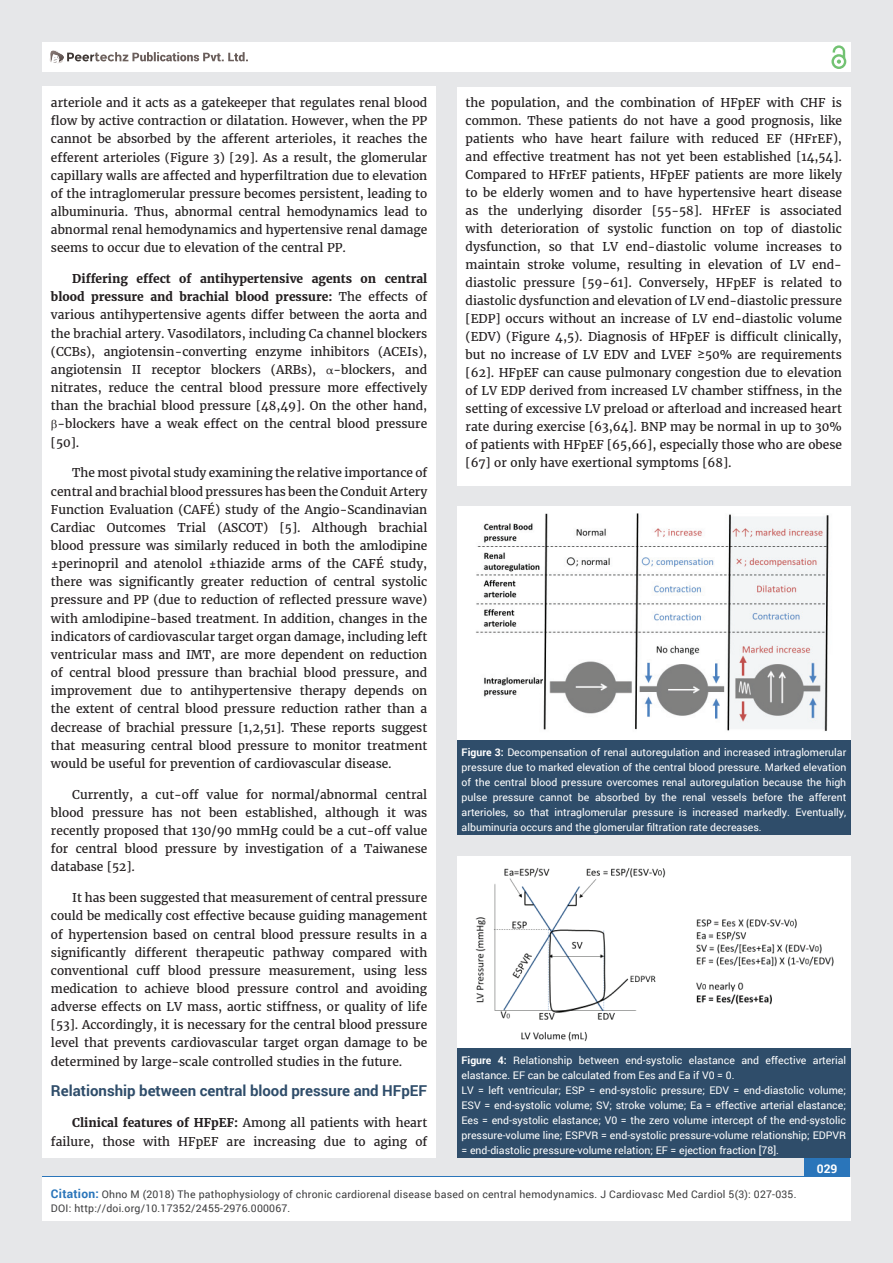
<style>
.page{position:relative;width:893px;height:1263px;background:#e6e7e9}
.page>*{position:absolute;margin:0;border:0;box-sizing:border-box;transform-origin:0 0}
.t1{font:700 15px "Roboto";color:#2f4d6a}
.t2{font:12px/18.1px "Merriweather";color:#231f20;text-align:justify}
.t3{font:700 12px "Merriweather";color:#231f20}
.t4{font:700 12px "Roboto";color:#fff}
.t5{font:10.5px/15px "Roboto";color:#fff;text-align:justify}
.t6{font:10.5px/13.5px "Roboto";letter-spacing:.02em;color:#3e3e3f}
.s1{font-weight:400}
.s2{font-family:"Sylfaen"}
.s3{font-weight:700}
.s4{font-weight:700;font-size:12px;color:#2a75ba}
</style>
<div class="page">
<div style="left:42px;top:43px;width:808px;height:29px;background:#fff"></div>
<div style="left:831px;top:54px;width:15px;height:15px;border:2px solid #72c272;border-radius:50%"></div>
<svg style="left:831px;top:45px;width:15px;height:19px"></svg>
<div style="left:804px;top:1157px;width:46px;height:43px;background:#2a75ba"></div>
<svg style="left:49px;top:50px;width:199px;height:14px"></svg>
<div style="left:42px;top:1177px;width:809px;height:43px;background:#fff"></div>
<div style="left:42px;top:87px;width:394px;height:1071px;background:#fff"></div>
<div style="left:457px;top:87px;width:393px;height:398px;background:#fff"></div>
<div style="left:457px;top:507px;width:393px;height:233px;background:#fff"></div>
<div style="left:457px;top:740px;width:393px;height:95px;background:#2f4d6a"></div>
<img style="left:476px;top:513px;width:353px;height:218px">
<div style="left:457px;top:856px;width:393px;height:192px;background:#fff"></div>
<div style="left:457px;top:1048px;width:393px;height:110px;background:#2f4d6a"></div>
<img style="left:475px;top:868px;width:359px;height:174px">
<p class="t2" style="left:51px;top:94px;width:378px">arteriole and it acts as a gatekeeper that regulates renal blood flow by active contraction or dilatation. However, when the PP cannot be absorbed by the afferent arterioles, it reaches the efferent arterioles (Figure 3) [29]. As a result, the glomerular capillary walls are affected and hyperfiltration due to elevation of the intraglomerular pressure becomes persistent, leading to albuminuria. Thus, abnormal central hemodynamics lead to abnormal renal hemodynamics and hypertensive renal damage seems to occur due to elevation of the central PP.</p>
<p class="t3" style="left:72px;top:271px;width:357px">Differing effect of antihypertensive agents on central</p>
<p class="t3" style="left:51px;top:290px;width:378px">blood pressure and brachial blood pressure: <span class="s1">The effects of</span></p>
<p class="t2" style="left:51px;top:306px;width:378px">various antihypertensive agents differ between the aorta and</p>
<p class="t2" style="left:51px;top:324px;width:378px">the brachial artery. Vasodilators, including Ca channel blockers</p>
<p class="t2" style="left:51px;top:342px;width:378px">(CCBs), angiotensin-converting enzyme inhibitors (ACEIs),</p>
<p class="t2" style="left:51px;top:361px;width:378px">angiotensin II receptor blockers (ARBs), <span class="s2">α</span>-blockers, and</p>
<p class="t2" style="left:51px;top:379px;width:378px">nitrates, reduce the central blood pressure more effectively</p>
<p class="t2" style="left:51px;top:397px;width:378px">than the brachial blood pressure [48,49]. On the other hand,</p>
<p class="t2" style="left:58px;top:415px;width:371px">-blockers have a weak effect on the central blood pressure</p>
<p class="t2" style="left:51px;top:433px;width:30px">[50].</p>
<p class="t2" style="left:51px;top:464px;width:378px;text-indent:21px">The most pivotal study examining the relative importance of central and brachial blood pressures has been the Conduit Artery Function Evaluation (CAFÉ) study of the Angio-Scandinavian Cardiac Outcomes Trial (ASCOT) [5]. Although brachial blood pressure was similarly reduced in both the amlodipine ±perinopril and atenolol ±thiazide arms of the CAFÉ study, there was significantly greater reduction of central systolic pressure and PP (due to reduction of reflected pressure wave) with amlodipine-based treatment. In addition, changes in the indicators of cardiovascular target organ damage, including left ventricular mass and IMT, are more dependent on reduction of central blood pressure than brachial blood pressure, and improvement due to antihypertensive therapy depends on the extent of central blood pressure reduction rather than a decrease of brachial pressure [1,2,51]. These reports suggest that measuring central blood pressure to monitor treatment would be useful for prevention of cardiovascular disease.</p>
<p class="t2" style="left:51px;top:785px;width:378px;text-indent:21px">Currently, a cut-off value for normal/abnormal central blood pressure has not been established, although it was recently proposed that 130/90 mmHg could be a cut-off value for central blood pressure by investigation of a Taiwanese database [52].</p>
<p class="t2" style="left:51px;top:889px;width:378px;text-indent:21px">It has been suggested that measurement of central pressure could be medically cost effective because guiding management of hypertension based on central blood pressure results in a significantly different therapeutic pathway compared with conventional cuff blood pressure measurement, using less medication to achieve blood pressure control and avoiding adverse effects on LV mass, aortic stiffness, or quality of life [53]. Accordingly, it is necessary for the central blood pressure level that prevents cardiovascular target organ damage to be determined by large-scale controlled studies in the future.</p>
<p class="t1" style="left:51px;top:1081px;width:378px">Relationship between central blood pressure and HFpEF</p>
<p class="t2" style="left:51px;top:1114px;width:378px;text-align:right"><span class="s3">Clinical features of HFpEF:</span> Among all patients with heart failure, those with HFpEF are increasing due to aging of</p>
<p class="t2" style="left:466px;top:94px;width:378px">the population, and the combination of HFpEF with CHF is common. These patients do not have a good prognosis, like patients who have heart failure with reduced EF (HFrEF), and effective treatment has not yet been established [14,54].<br>Compared to HFrEF patients, HFpEF patients are more likely to be elderly women and to have hypertensive heart disease as the underlying disorder [55-58]. HFrEF is associated with deterioration of systolic function on top of diastolic dysfunction, so that LV end-diastolic volume increases to maintain stroke volume, resulting in elevation of LV end&shy;diastolic pressure [59-61]. Conversely, HFpEF is related to diastolic dysfunction and elevation of LV end-diastolic pressure [EDP] occurs without an increase of LV end-diastolic volume (EDV) (Figure 4,5). Diagnosis of HFpEF is difficult clinically, but no increase of LV EDV and LVEF ≥50% are requirements [62]. HFpEF can cause pulmonary congestion due to elevation of LV EDP derived from increased LV chamber stiffness, in the setting of excessive LV preload or afterload and increased heart rate during exercise [63,64]. BNP may be normal in up to 30% of patients with HFpEF [65,66], especially those who are obese [67] or only have exertional symptoms [68].</p>
<p class="t5" style="left:462px;top:744px;width:386px"><span class="s3">Figure 3:</span> Decompensation of renal autoregulation and increased intraglomerular pressure due to marked elevation of the central blood pressure. Marked elevation of the central blood pressure overcomes renal autoregulation because the high pulse pressure cannot be absorbed by the renal vessels before the afferent arterioles, so that intraglomerular pressure is increased markedly. Eventually, albuminuria occurs and the glomerular filtration rate decreases.</p>
<p class="t5" style="left:461px;top:1052px;width:386px;text-align:left"><span class="s3">Figure 4:</span> Relationship between end-systolic elastance and effective arterial elastance. EF can be calculated from Ees and Ea if V0 = 0.<br>LV = left ventricular; ESP = end-systolic pressure; EDV = end-diastolic volume; ESV = end-systolic volume; SV; stroke volume; Ea = effective arterial elastance; Ees = end-systolic elastance; V0 = the zero volume intercept of the end-systolic pressure-volume line; ESPVR = end-systolic pressure-volume relationship; EDPVR = end-diastolic pressure-volume relation; EF = ejection fraction [78].</p>
<p class="t4" style="left:817px;top:1161px;width:22px">029</p>
<p class="t6" style="left:51px;top:1188px;width:747px"><span class="s4">Citation:</span> Ohno M (2018) The pathophysiology of chronic cardiorenal disease based on central hemodynamics. J Cardiovasc Med Cardiol 5(3): 027-035.<br>DOI: http://doi.org/10.17352/2455-2976.000067.</p>
</div>
